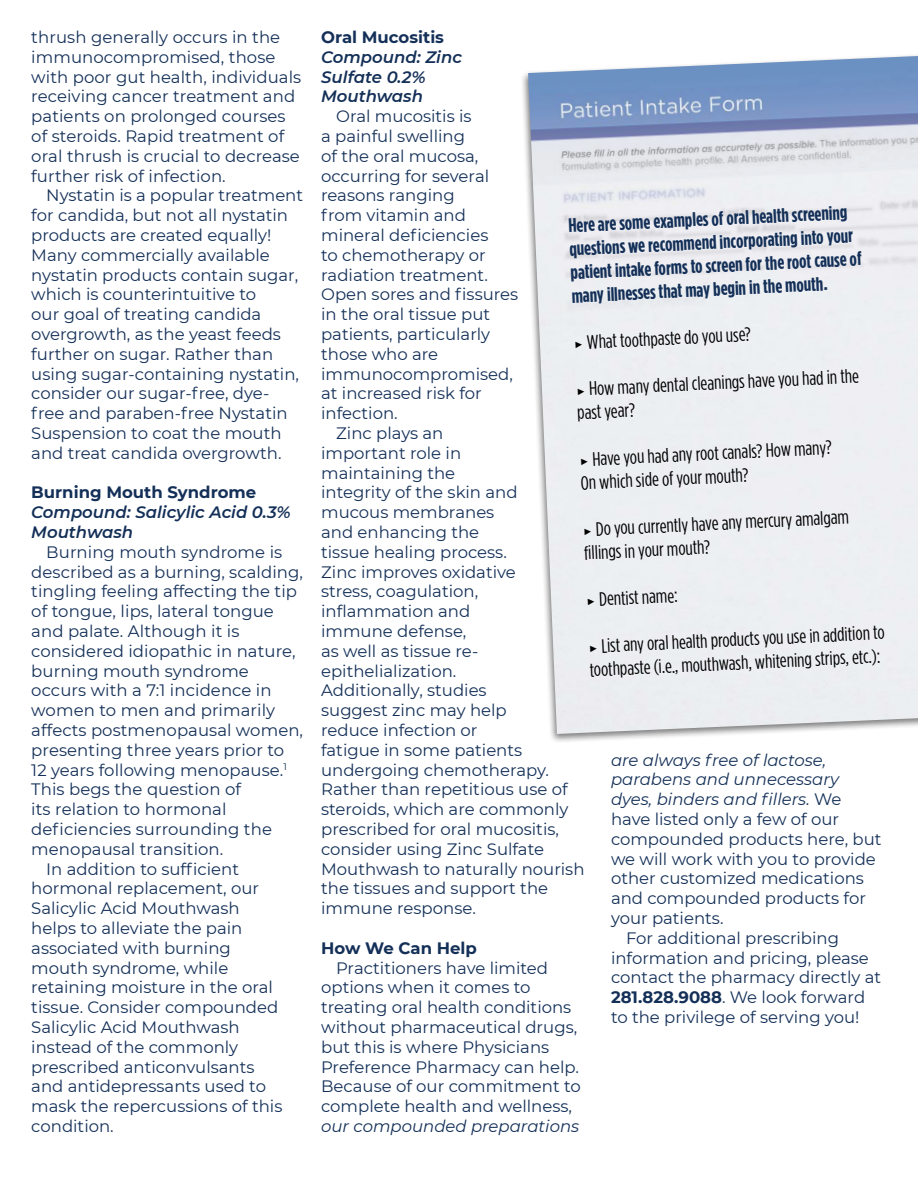
<style>
.page{position:relative;width:918px;height:1188px;background:#fff}
.page>*{position:absolute;margin:0;border:0;box-sizing:border-box;transform-origin:0 0}
.t1{font:19.5px/23px "Gotham Condensed";color:#000}
.t2{font:700 19.5px/23.4px "Gotham Condensed";color:#143058}
.t3{font:16.5px/19.8px "Montserrat";color:#143058}
.t4{font:italic 16.5px "Montserrat";color:#143058}
.t5{font:italic 600 16.5px/19.8px "Montserrat";color:#143058}
.t6{font:700 16.5px "Montserrat";color:#143058}
.s1{font-family:"Montserrat";font-size:15px}
.s2{font-style:normal}
.s3{font-weight:700}
</style>
<div class="page">
<div style="left:520px;top:52px;width:398px;height:692px;background:#000;opacity:.65"></div>
<img style="left:528px;top:56px;width:390px;height:678px">
<p class="t3" style="left:31px;top:27px;width:272px">thrush generally occurs in the immunocompromised, those with poor gut health, individuals receiving cancer treatment and patients on prolonged courses of steroids. Rapid treatment of oral thrush is crucial to decrease further risk of infection.</p>
<p class="t3" style="left:31px;top:185px;width:273px;text-indent:15px">Nystatin is a popular treatment for candida, but not all nystatin products are created equally!<br>Many commercially available nystatin products contain sugar, which is counterintuitive to<br>our goal of treating candida overgrowth, as the yeast feeds further on sugar. Rather than using sugar-containing nystatin, consider our sugar-free, dye&shy;free and paraben-free Nystatin<br>Suspension to coat the mouth and treat candida overgrowth.</p>
<p class="t6" style="left:31px;top:481px;width:226px">Burning Mouth Syndrome</p>
<p class="t5" style="left:31px;top:502px;width:261px">Compound: Salicylic Acid 0.3%<br>Mouthwash</p>
<p class="t3" style="left:46px;top:541px;width:237px">Burning mouth syndrome is</p>
<p class="t3" style="left:31px;top:561px;width:273px">described as a burning, scalding,</p>
<p class="t3" style="left:31px;top:581px;width:267px">tingling feeling affecting the tip</p>
<p class="t3" style="left:31px;top:601px;width:244px">of tongue, lips, lateral tongue</p>
<p class="t3" style="left:31px;top:621px;width:210px">and palate. Although it is</p>
<p class="t3" style="left:31px;top:640px;width:266px">considered idiopathic in nature,</p>
<p class="t3" style="left:31px;top:660px;width:219px">burning mouth syndrome</p>
<p class="t3" style="left:31px;top:680px;width:242px">occurs with a 7:1 incidence in</p>
<p class="t3" style="left:31px;top:700px;width:245px">women to men and primarily</p>
<p class="t3" style="left:31px;top:720px;width:273px">affects postmenopausal women,</p>
<p class="t3" style="left:31px;top:739px;width:254px">presenting three years prior to</p>
<p class="t3" style="left:31px;top:759px;width:257px">12 years following menopause.<sup>1</sup></p>
<p class="t3" style="left:31px;top:779px;width:211px">This begs the question of</p>
<p class="t3" style="left:31px;top:799px;width:197px">its relation to hormonal</p>
<p class="t3" style="left:31px;top:819px;width:242px">deficiencies surrounding the</p>
<p class="t3" style="left:31px;top:838px;width:194px">menopausal transition.</p>
<p class="t3" style="left:46px;top:858px;width:194px">In addition to sufficient</p>
<p class="t3" style="left:31px;top:878px;width:229px">hormonal replacement, our</p>
<p class="t3" style="left:31px;top:898px;width:210px">Salicylic Acid Mouthwash</p>
<p class="t3" style="left:31px;top:918px;width:213px">helps to alleviate the pain</p>
<p class="t3" style="left:31px;top:937px;width:201px">associated with burning</p>
<p class="t3" style="left:31px;top:957px;width:199px">mouth syndrome, while</p>
<p class="t3" style="left:31px;top:977px;width:243px">retaining moisture in the oral</p>
<p class="t3" style="left:31px;top:997px;width:248px">tissue. Consider compounded</p>
<p class="t3" style="left:31px;top:1017px;width:210px">Salicylic Acid Mouthwash</p>
<p class="t3" style="left:31px;top:1036px;width:208px">instead of the commonly</p>
<p class="t3" style="left:31px;top:1056px;width:225px">prescribed anticonvulsants</p>
<p class="t3" style="left:31px;top:1076px;width:236px">and antidepressants used to</p>
<p class="t3" style="left:31px;top:1096px;width:253px">mask the repercussions of this</p>
<p class="t3" style="left:31px;top:1116px;width:84px">condition.</p>
<p class="t6" style="left:321px;top:25px;width:124px">Oral Mucositis</p>
<p class="t5" style="left:321px;top:46px;width:142px">Compound: Zinc<br>Sulfate 0.2%<br>Mouthwash</p>
<p class="t3" style="left:336px;top:106px;width:137px">Oral mucositis is</p>
<p class="t3" style="left:321px;top:126px;width:145px">a painful swelling</p>
<p class="t3" style="left:321px;top:145px;width:159px">of the oral mucosa,</p>
<p class="t3" style="left:321px;top:165px;width:170px">occurring for several</p>
<p class="t3" style="left:321px;top:185px;width:135px">reasons ranging</p>
<p class="t3" style="left:321px;top:205px;width:146px">from vitamin and</p>
<p class="t3" style="left:321px;top:225px;width:169px">mineral deficiencies</p>
<p class="t3" style="left:321px;top:244px;width:166px">to chemotherapy or</p>
<p class="t3" style="left:321px;top:264px;width:168px">radiation treatment.</p>
<p class="t3" style="left:321px;top:284px;width:199px">Open sores and fissures</p>
<p class="t3" style="left:321px;top:304px;width:171px">in the oral tissue put</p>
<p class="t3" style="left:321px;top:324px;width:171px">patients, particularly</p>
<p class="t3" style="left:321px;top:343px;width:119px">those who are</p>
<p class="t3" style="left:321px;top:363px;width:193px">immunocompromised,</p>
<p class="t3" style="left:321px;top:383px;width:162px">at increased risk for</p>
<p class="t3" style="left:321px;top:403px;width:78px">infection.</p>
<p class="t3" style="left:336px;top:423px;width:109px">Zinc plays an</p>
<p class="t3" style="left:321px;top:442px;width:142px">important role in</p>
<p class="t3" style="left:321px;top:462px;width:136px">maintaining the</p>
<p class="t3" style="left:321px;top:482px;width:198px">integrity of the skin and</p>
<p class="t3" style="left:321px;top:502px;width:175px">mucous membranes</p>
<p class="t3" style="left:321px;top:522px;width:160px">and enhancing the</p>
<p class="t3" style="left:321px;top:541px;width:187px">tissue healing process.</p>
<p class="t3" style="left:321px;top:561px;width:196px">Zinc improves oxidative</p>
<p class="t3" style="left:321px;top:581px;width:159px">stress, coagulation,</p>
<p class="t3" style="left:321px;top:601px;width:151px">inflammation and</p>
<p class="t3" style="left:321px;top:621px;width:147px">immune defense,</p>
<p class="t3" style="left:321px;top:640px;width:159px">as well as tissue re-</p>
<p class="t3" style="left:321px;top:660px;width:137px">epithelialization.</p>
<p class="t3" style="left:321px;top:680px;width:167px">Additionally, studies</p>
<p class="t3" style="left:321px;top:700px;width:187px">suggest zinc may help</p>
<p class="t3" style="left:321px;top:720px;width:158px">reduce infection or</p>
<p class="t3" style="left:321px;top:739px;width:203px">fatigue in some patients</p>
<p class="t3" style="left:321px;top:759px;width:229px">undergoing chemotherapy.</p>
<p class="t3" style="left:321px;top:779px;width:248px">Rather than repetitious use of</p>
<p class="t3" style="left:321px;top:799px;width:249px">steroids, which are commonly</p>
<p class="t3" style="left:321px;top:819px;width:239px">prescribed for oral mucositis,</p>
<p class="t3" style="left:321px;top:838px;width:224px">consider using Zinc Sulfate</p>
<p class="t3" style="left:321px;top:858px;width:265px">Mouthwash to naturally nourish</p>
<p class="t3" style="left:321px;top:878px;width:229px">the tissues and support the</p>
<p class="t3" style="left:321px;top:898px;width:156px">immune response.</p>
<p class="t6" style="left:321px;top:936px;width:157px">How We Can Help</p>
<p class="t3" style="left:321px;top:957px;width:261px;text-indent:15px">Practitioners have limited options when it comes to treating oral health conditions without pharmaceutical drugs, but this is where Physicians<br>Preference Pharmacy can help.<br>Because of our commitment to complete health and wellness,</p>
<p class="t4" style="left:321px;top:1115px;width:260px">our compounded preparations</p>
<p class="t2" style="left:567px;top:214px;width:293px;rotate:-3deg">Here are some examples of oral health screening questions we recommend incorporating into your patient intake forms to screen for the root cause of many illnesses that may begin in the mouth.</p>
<p class="t1" style="left:573px;top:331px;width:179px;rotate:-3deg"><span class="s1">▶</span> What toothpaste do you use?</p>
<p class="t1" style="left:575px;top:378px;width:285px;rotate:-3deg"><span class="s1">▶</span> How many dental cleanings have you had in the past year?</p>
<p class="t1" style="left:579px;top:448px;width:254px;rotate:-3deg"><span class="s1">▶</span> Have you had any root canals? How many?<br>On which side of your mouth?</p>
<p class="t1" style="left:582px;top:518px;width:268px;rotate:-3deg"><span class="s1">▶</span> Do you currently have any mercury amalgam fillings in your mouth?</p>
<p class="t1" style="left:586px;top:588px;width:93px;rotate:-3deg"><span class="s1">▶</span> Dentist name:</p>
<p class="t1" style="left:588px;top:635px;width:298px;line-height:23.4px;rotate:-3deg"><span class="s1">▶</span> List any oral health products you use in addition to toothpaste (i.e., mouthwash, whitening strips, etc.):</p>
<p class="t4" style="left:611px;top:748px;width:217px">are always free of lactose,</p>
<p class="t4" style="left:611px;top:768px;width:230px">parabens and unnecessary</p>
<p class="t4" style="left:611px;top:788px;width:232px">dyes, binders and fillers. <span class="s2">We</span></p>
<p class="t3" style="left:611px;top:809px;width:230px">have listed only a few of our</p>
<p class="t3" style="left:611px;top:828px;width:272px">compounded products here, but</p>
<p class="t3" style="left:611px;top:848px;width:266px">we will work with you to provide</p>
<p class="t3" style="left:611px;top:868px;width:254px">other customized medications</p>
<p class="t3" style="left:611px;top:888px;width:257px">and compounded products for</p>
<p class="t3" style="left:611px;top:908px;width:114px">your patients.</p>
<p class="t3" style="left:626px;top:927px;width:215px">For additional prescribing</p>
<p class="t3" style="left:611px;top:947px;width:259px">information and pricing, please</p>
<p class="t3" style="left:611px;top:967px;width:272px">contact the pharmacy directly at</p>
<p class="t3" style="left:611px;top:987px;width:256px"><span class="s3">281.828.9088</span>. We look forward</p>
<p class="t3" style="left:611px;top:1007px;width:250px">to the privilege of serving you!</p>
</div>
